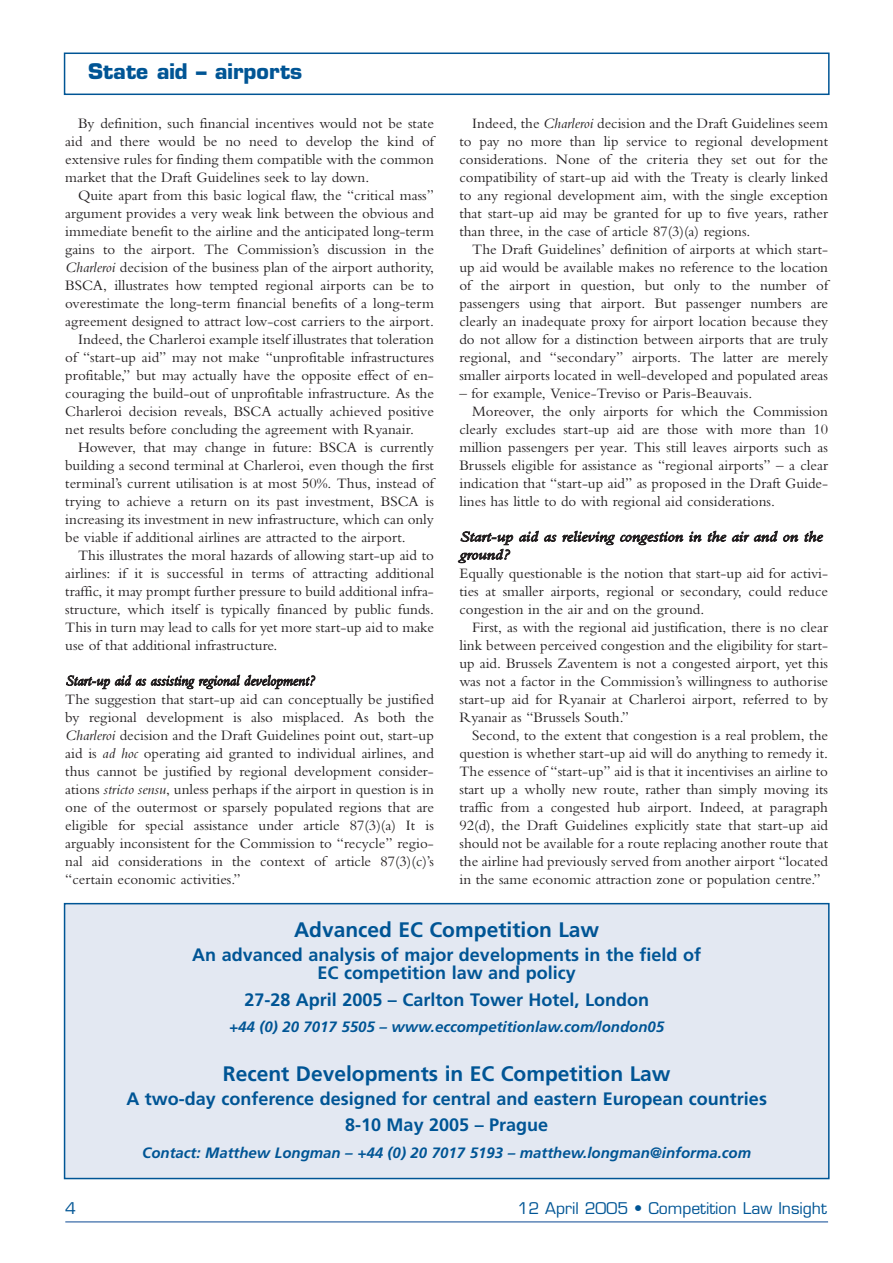
<style>
.page{position:relative;width:893px;height:1263px;background:#fff}
.page>*{position:absolute;margin:0;border:0;box-sizing:border-box;transform-origin:0 0}
.t1{font:700 21px "Frutiger LT";color:#005595}
.t2{font:700 21px "Eurostile LT";color:#005595}
.t3{font:700 18px/18px "Frutiger LT";color:#005595;text-align:center}
.t4{font:15.75px "Eurostile LT";color:#005595}
.t5{font:15px/18px "Bembo";color:#231f20;text-align:justify}
.t6{font:italic 700 15px "Frutiger LT";color:#005595}
.t7{font:italic 15px/18px "Bembo";color:#231f20;scale:1.2 1}
.t8{font:italic 15px "Bembo";color:#231f20}
.s1{font-style:italic}
</style>
<div class="page">
<div style="left:64px;top:53px;width:765px;height:42px;border:2px solid #005595"></div>
<hr style="left:65px;top:1221px;width:763px;height:2px;background:#5c85b7">
<div style="left:65px;top:904px;width:763px;height:275px;background:#e3e8f2"></div>
<div style="left:64px;top:903px;width:765px;height:276px;border:2px solid #005595"></div>
<h1 class="t2" style="left:88px;top:64px;width:216px">State aid – airports</h1>
<p class="t5" style="left:65px;top:115px;width:370px;text-indent:13px">By definition, such financial incentives would not be state aid and there would be no need to develop the kind of extensive rules for finding them compatible with the common market that the Draft Guidelines seek to lay down.</p>
<p class="t5" style="left:78px;top:187px;width:357px">Quite apart from this basic logical flaw, the “critical mass”</p>
<p class="t5" style="left:65px;top:205px;width:370px">argument provides a very weak link between the obvious and</p>
<p class="t5" style="left:65px;top:223px;width:370px">immediate benefit to the airline and the anticipated long-term</p>
<p class="t5" style="left:65px;top:241px;width:370px">gains to the airport. The Commission’s discussion in the</p>
<p class="t5" style="left:65px;top:259px;width:370px"><span class="s1">Charleroi</span> decision of the business plan of the airport authority,</p>
<p class="t5" style="left:65px;top:277px;width:370px">BSCA, illustrates how tempted regional airports can be to</p>
<p class="t5" style="left:65px;top:295px;width:370px">overestimate the long-term financial benefits of a long-term</p>
<p class="t5" style="left:65px;top:313px;width:370px">agreement designed to attract low-cost carriers to the airport.</p>
<p class="t5" style="left:78px;top:331px;width:357px">Indeed, the Charleroi example itself illustrates that toleration</p>
<p class="t5" style="left:65px;top:349px;width:370px">of “start-up aid” may not make “unprofitable infrastructures</p>
<p class="t5" style="left:65px;top:367px;width:370px">profitable,” but may actually have the opposite effect of en-</p>
<p class="t5" style="left:65px;top:385px;width:370px">couraging the build-out of unprofitable infrastructure. As the</p>
<p class="t5" style="left:65px;top:403px;width:370px">Charleroi decision reveals, BSCA actually achieved positive</p>
<p class="t5" style="left:65px;top:421px;width:350px">net results before concluding the agreement with Ryanair.</p>
<p class="t5" style="left:78px;top:439px;width:357px">However, that may change in future: BSCA is currently</p>
<p class="t5" style="left:65px;top:457px;width:370px">building a second terminal at Charleroi, even though the first</p>
<p class="t5" style="left:65px;top:475px;width:370px">terminal’s current utilisation is at most 50%. Thus, instead of</p>
<p class="t5" style="left:65px;top:493px;width:370px">trying to achieve a return on its past investment, BSCA is</p>
<p class="t5" style="left:65px;top:511px;width:370px">increasing its investment in new infrastructure, which can only</p>
<p class="t5" style="left:65px;top:529px;width:342px">be viable if additional airlines are attracted to the airport.</p>
<p class="t5" style="left:78px;top:547px;width:357px">This illustrates the moral hazards of allowing start-up aid to</p>
<p class="t5" style="left:65px;top:565px;width:370px">airlines: if it is successful in terms of attracting additional</p>
<p class="t5" style="left:65px;top:583px;width:370px">traffic, it may prompt further pressure to build additional infra-</p>
<p class="t5" style="left:65px;top:601px;width:370px">structure, which itself is typically financed by public funds.</p>
<p class="t5" style="left:65px;top:619px;width:370px">This in turn may lead to calls for yet more start-up aid to make</p>
<p class="t5" style="left:65px;top:637px;width:214px">use of that additional infrastructure.</p>
<p class="t8" style="left:66px;top:675px;width:251px">Start-up aid as assisting regional development?</p>
<p class="t5" style="left:65px;top:691px;width:370px">The suggestion that start-up aid can conceptually be justified by regional development is also misplaced. As both the <span class="s1">Charleroi</span> decision and the Draft Guidelines point out, start-up aid is <span class="s1">ad hoc</span> operating aid granted to individual airlines, and thus cannot be justified by regional development consider&shy;ations <span class="s1">stricto sensu</span>, unless perhaps if the airport in question is in one of the outermost or sparsely populated regions that are eligible for special assistance under article 87(3)(a) It is arguably inconsistent for the Commission to “recycle” regio&shy;nal aid considerations in the context of article 87(3)(c)’s “certain economic activities.”</p>
<p class="t5" style="left:459px;top:115px;width:370px;text-indent:13px">Indeed, the <span class="s1">Charleroi</span> decision and the Draft Guidelines seem to pay no more than lip service to regional development considerations. None of the criteria they set out for the compatibility of start-up aid with the Treaty is clearly linked to any regional development aim, with the single exception that start-up aid may be granted for up to five years, rather than three, in the case of article 87(3)(a) regions.</p>
<p class="t5" style="left:459px;top:241px;width:370px;text-indent:13px">The Draft Guidelines’ definition of airports at which start&shy;up aid would be available makes no reference to the location of the airport in question, but only to the number of passengers using that airport. But passenger numbers are clearly an inadequate proxy for airport location because they do not allow for a distinction between airports that are truly regional, and “secondary” airports. The latter are merely smaller airports located in well-developed and populated areas</p>
<p class="t5" style="left:459px;top:385px;width:294px">– for example, Venice-Treviso or Paris-Beauvais.</p>
<p class="t5" style="left:472px;top:403px;width:357px">Moreover, the only airports for which the Commission</p>
<p class="t5" style="left:459px;top:421px;width:370px">clearly excludes start-up aid are those with more than 10</p>
<p class="t5" style="left:459px;top:439px;width:370px">million passengers per year. This still leaves airports such as</p>
<p class="t5" style="left:459px;top:457px;width:370px">Brussels eligible for assistance as “regional airports” – a clear</p>
<p class="t5" style="left:459px;top:475px;width:370px">indication that “start-up aid” as proposed in the Draft Guide-</p>
<p class="t5" style="left:459px;top:493px;width:317px">lines has little to do with regional aid considerations.</p>
<p class="t7" style="left:459px;top:529px;width:304px">Start-up aid as relieving congestion in the air and on the ground?</p>
<p class="t5" style="left:459px;top:565px;width:370px">Equally questionable is the notion that start-up aid for activi&shy;ties at smaller airports, regional or secondary, could reduce congestion in the air and on the ground.</p>
<p class="t5" style="left:459px;top:619px;width:370px;text-indent:13px">First, as with the regional aid justification, there is no clear link between perceived congestion and the eligibility for start&shy;up aid. Brussels Zaventem is not a congested airport, yet this was not a factor in the Commission’s willingness to authorise start-up aid for Ryanair at Charleroi airport, referred to by Ryanair as “Brussels South.”</p>
<p class="t5" style="left:459px;top:727px;width:370px;text-indent:13px">Second, to the extent that congestion is a real problem, the question is whether start-up aid will do anything to remedy it.<br>The essence of “start-up” aid is that it incentivises an airline to start up a wholly new route, rather than simply moving its traffic from a congested hub airport. Indeed, at paragraph 92(d), the Draft Guidelines explicitly state that start-up aid should not be available for a route replacing another route that the airline had previously served from another airport “located in the same economic attraction zone or population centre.”</p>
<h1 class="t1" style="left:294px;top:921px;width:307px">Advanced EC Competition Law</h1>
<p class="t3" style="left:192px;top:947px;width:510px">An advanced analysis of major developments in the field of<br>EC competition law and policy</p>
<p class="t3" style="left:244px;top:992px;width:406px">27-28 April 2005 – Carlton Tower Hotel, London</p>
<p class="t6" style="left:229px;top:1021px;width:436px">+44 (0) 20 7017 5505 – www.eccompetitionlaw.com/london05</p>
<h1 class="t1" style="left:223px;top:1065px;width:449px">Recent Developments in EC Competition Law</h1>
<p class="t3" style="left:126px;top:1087px;width:642px;line-height:26.5px">A two-day conference designed for central and eastern European countries<br>8-10 May 2005 – Prague</p>
<p class="t6" style="left:142px;top:1147px;width:610px">Contact: Matthew Longman – +44 (0) 20 7017 5193 – matthew.longman@informa.com</p>
<p class="t4" style="left:65px;top:1202px;width:12px">4</p>
<p class="t4" style="left:517px;top:1202px;width:311px">12 April 2005 • Competition Law Insight</p>
</div>
